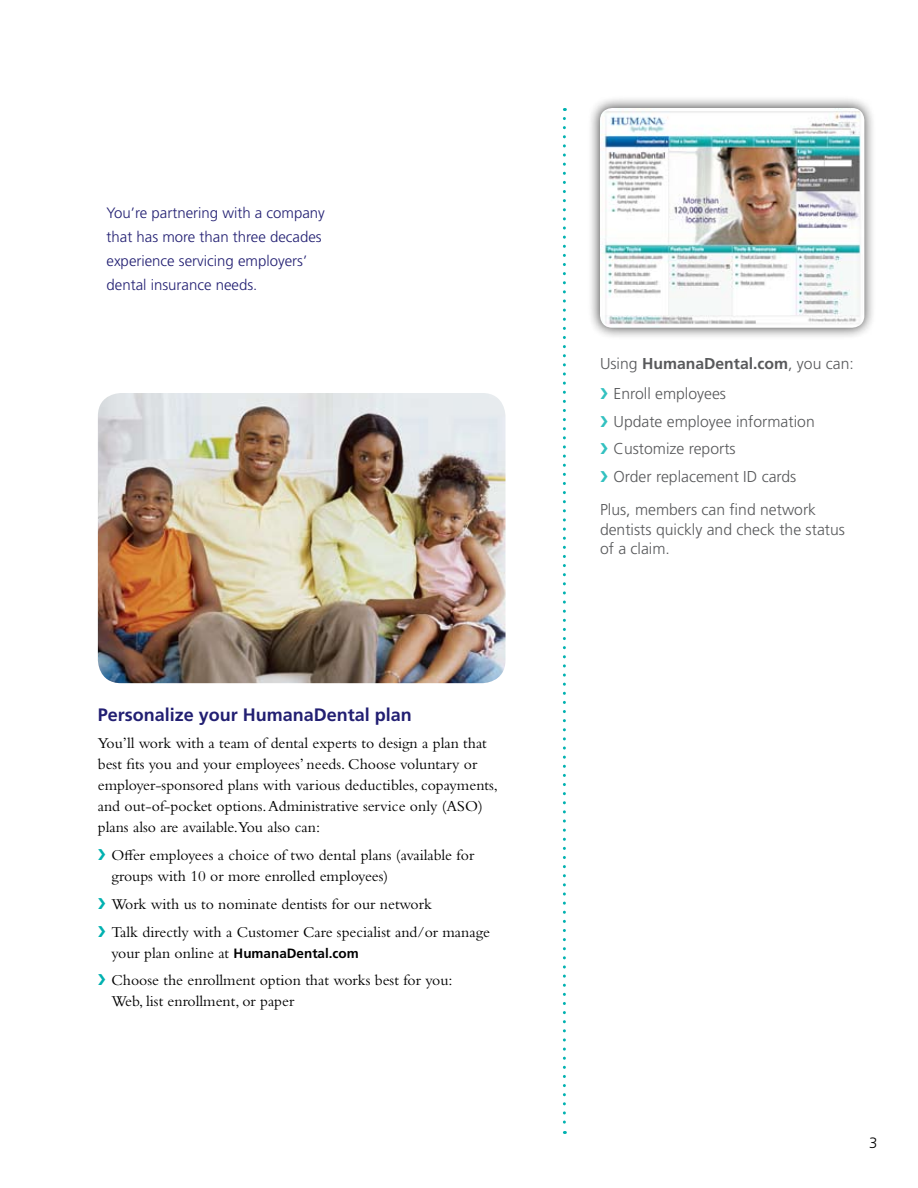
<style>
.page{position:relative;width:918px;height:1188px;background:#fff}
.page>*{position:absolute;margin:0;border:0;box-sizing:border-box;transform-origin:0 0}
.t1{font:700 18px "Frutiger LT Std";color:#221f72}
.t2{font:15.75px/21px "Bembo Std";color:#000}
.t3{font:300 15.75px/27.8px "Frutiger LT Std";color:#58595b}
.t4{font:300 15px/24px "Frutiger LT Std";color:#221f72}
.t5{font:300 15px "Frutiger LT Std";color:#000}
.s1{color:#00b1b0}
.s2{font-family:"Frutiger LT Std";font-weight:700;font-size:13.5px}
.s3{font-weight:700}
.s4{color:#33c1c0}
</style>
<div class="page">
<svg style="left:563px;top:118px;width:3px;height:1016px"></svg>
<div style="left:587px;top:95px;width:296px;height:251px;background:#000;opacity:.75"></div>
<img style="left:600px;top:108px;width:264px;height:220px">
<img style="left:98px;top:393px;width:407px;height:290px">
<p class="t4" style="left:106px;top:201px;width:220px">You’re partnering with a company that has more than three decades experience servicing employers’ dental insurance needs.</p>
<p class="t1" style="left:98px;top:704px;width:316px">Personalize your HumanaDental plan</p>
<p class="t2" style="left:98px;top:733px;width:402px">You’ll work with a team of dental experts to design a plan that best fits you and your employees’ needs. Choose voluntary or employer-sponsored plans with various deductibles, copayments, and out-of-pocket options. Administrative service only (ASO) plans also are available.You also can:</p>
<p class="t2" style="left:111px;top:844px;width:364px;text-indent:-13px"><span class="s1">❯</span> Offer employees a choice of two dental plans (available for groups with 10 or more enrolled employees)</p>
<p class="t2" style="left:98px;top:890px;width:394px;line-height:27.8px"><span class="s1">❯</span> Work with us to nominate dentists for our network<br><span class="s1">❯</span> Talk directly with a Customer Care specialist and/or manage</p>
<p class="t2" style="left:98px;top:938px;width:356px;line-height:27.8px;text-indent:13px">your plan online at <span class="s2">HumanaDental.com<br></span><span class="s1">❯</span> Choose the enrollment option that works best for you:</p>
<p class="t2" style="left:111px;top:991px;width:184px">Web, list enrollment, or paper</p>
<p class="t3" style="left:600px;top:349px;width:255px;line-height:29.7px">Using <span class="s3">HumanaDental.com</span>, you can: <span class="s4">❯</span> Enroll employees</p>
<p class="t3" style="left:600px;top:408px;width:216px"><span class="s4">❯</span> Update employee information <span class="s4">❯</span> Customize reports<br><span class="s4">❯</span> Order replacement ID cards</p>
<p class="t3" style="left:600px;top:500px;width:247px;line-height:19.5px">Plus, members can find network dentists quickly and check the status of a claim.</p>
<p class="t5" style="left:869px;top:1134px;width:10px">3</p>
</div>
